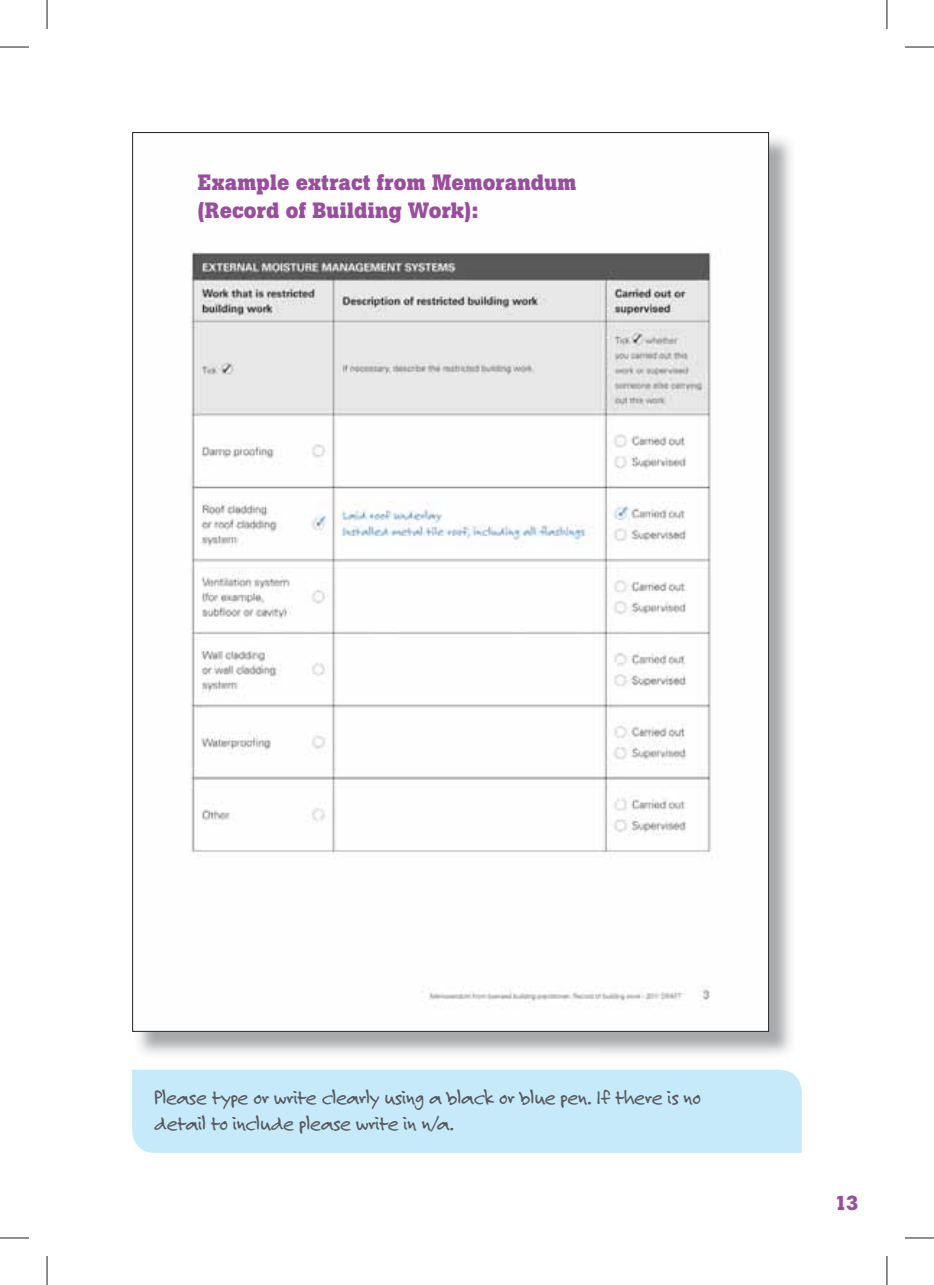
<style>
.page{position:relative;width:934px;height:1285px;background:#fff}
.page>*{position:absolute;margin:0;border:0;box-sizing:border-box;transform-origin:0 0}
.t1{font:22px/26px "Felt Tip Roman";letter-spacing:-.03em;color:#58595b}
.t2{font:700 22px/28px "Boton BQ";letter-spacing:.005em;color:#9a4d9e}
.t3{font:700 20px "Boton BQ";color:#9a4d9e}
</style>
<div class="page">
<img style="left:135px;top:135px;width:656px;height:919px">
<img style="left:135px;top:135px;width:631px;height:894px">
<div style="left:132px;top:1069px;width:669px;height:84px;background:#c7eafb"></div>
<svg style="left:0;top:46px;width:29px;height:2px"></svg>
<svg style="left:905px;top:46px;width:28px;height:2px"></svg>
<svg style="left:0;top:1237px;width:29px;height:2px"></svg>
<svg style="left:905px;top:1237px;width:28px;height:2px"></svg>
<svg style="left:46px;top:0;width:2px;height:29px"></svg>
<svg style="left:46px;top:1256px;width:2px;height:29px"></svg>
<svg style="left:886px;top:0;width:1px;height:29px"></svg>
<svg style="left:886px;top:1256px;width:1px;height:29px"></svg>
<p class="t2" style="left:198px;top:170px;width:380px">Example extract from Memorandum (Record of Building Work):</p>
<p class="t1" style="left:154px;top:1083px;width:548px">Please type or write clearly using a black or blue pen. If there is no detail to include please write in n/a.</p>
<p class="t3" style="left:834px;top:1195px;width:25px">13</p>
</div>
